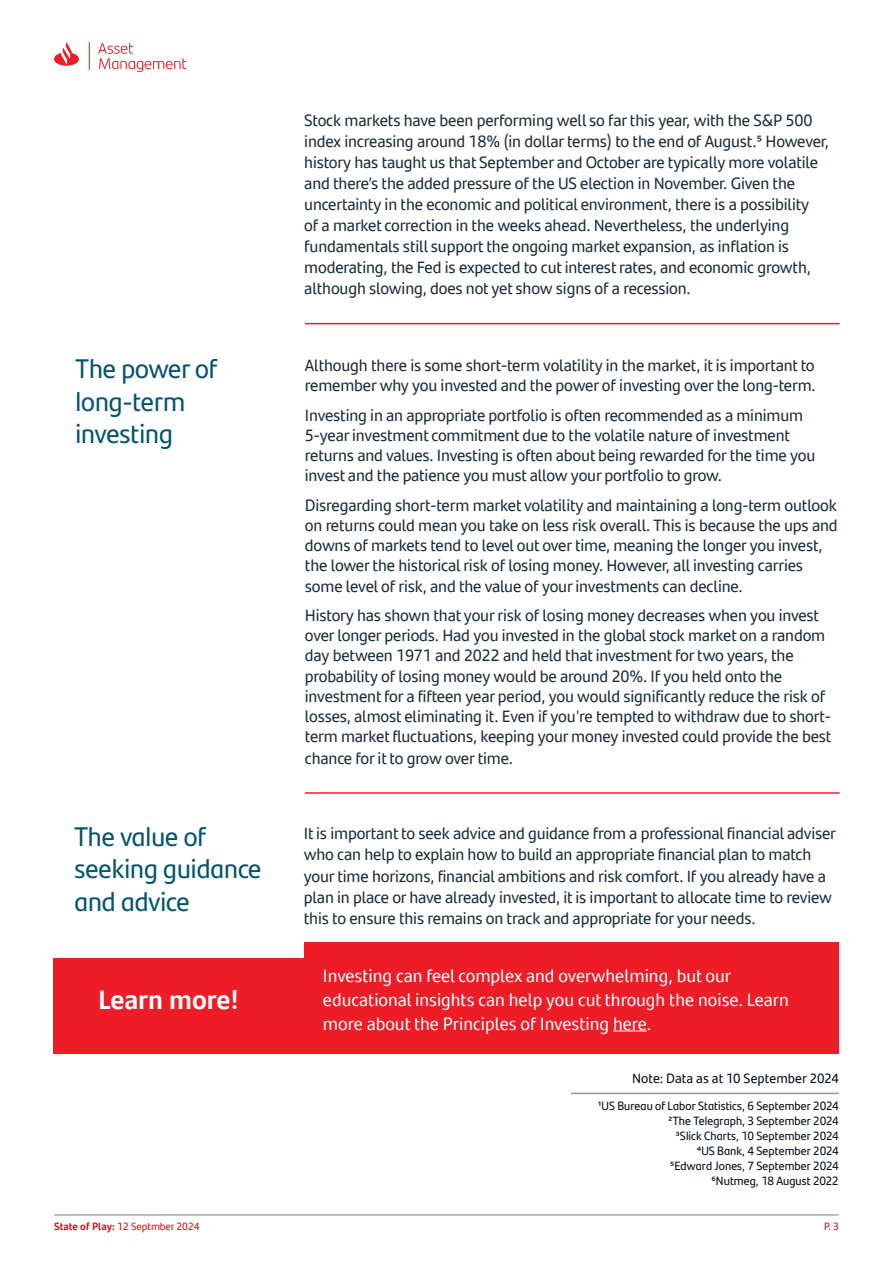
<style>
.page{position:relative;width:893px;height:1263px;background:#fff}
.page>*{position:absolute;margin:0;border:0;box-sizing:border-box;transform-origin:0 0}
.t1{font:27px/32.4px "Santander Headline";color:#005471}
.t2{font:700 27px "Santander Text";color:#fff}
.t3{font:18px/24px "Santander Text";color:#fff}
.t4{font:16.5px/20.2px "Santander Text";letter-spacing:-.01em;color:#172938}
.t5{font:13.5px "Santander Text";color:#000715}
.t6{font:12px "Santander Headline";letter-spacing:.005em;color:#000715}
.t7{font:10.5px "Santander Text";color:#ec0000}
.t8{font:10.5px "Santander Headline";color:#ec0000}
.s1{font-weight:700}
</style>
<div class="page">
<hr style="left:54px;top:1215px;width:785px;height:1px;background:#727f8a">
<svg style="left:54px;top:42px;width:132px;height:30px"></svg>
<hr style="left:305px;top:792px;width:535px;height:2px;background:#ee1c27">
<hr style="left:305px;top:323px;width:535px;height:1px;background:#ee1c27">
<hr style="left:571px;top:1093px;width:268px;height:1px;background:#939598">
<div style="left:53px;top:942px;width:786px;height:112px;background:#ee1c27"></div>
<div style="left:48px;top:923px;width:255px;height:34px;background:#fff"></div>
<hr style="left:613px;top:1030px;width:34px;height:1px;background:#fff">
<p class="t4" style="left:304px;top:109px;width:526px;line-height:21px">Stock markets have been performing well so far this year, with the S&amp;P 500 index increasing around 18% (in dollar terms) to the end of August.5 However, history has taught us that September and October are typically more volatile and there’s the added pressure of the US election in November. Given the uncertainty in the economic and political environment, there is a possibility<br>of a market correction in the weeks ahead. Nevertheless, the underlying fundamentals still support the ongoing market expansion, as inflation is moderating, the Fed is expected to cut interest rates, and economic growth, although slowing, does not yet show signs of a recession.</p>
<p class="t1" style="left:75px;top:351px;width:143px">The power of long-term investing</p>
<p class="t4" style="left:305px;top:354px;width:512px">Although there is some short-term volatility in the market, it is important to remember why you invested and the power of investing over the long-term.</p>
<p class="t4" style="left:305px;top:404px;width:512px">Investing in an appropriate portfolio is often recommended as a minimum 5-year investment commitment due to the volatile nature of investment returns and values. Investing is often about being rewarded for the time you invest and the patience you must allow your portfolio to grow.</p>
<p class="t4" style="left:305px;top:494px;width:534px">Disregarding short-term market volatility and maintaining a long-term outlook on returns could mean you take on less risk overall. This is because the ups and downs of markets tend to level out over time, meaning the longer you invest, the lower the historical risk of losing money. However, all investing carries some level of risk, and the value of your investments can decline.</p>
<p class="t4" style="left:305px;top:604px;width:528px">History has shown that your risk of losing money decreases when you invest over longer periods. Had you invested in the global stock market on a random day between 1971 and 2022 and held that investment for two years, the probability of losing money would be around 20%. If you held onto the investment for a fifteen year period, you would significantly reduce the risk of losses, almost eliminating it. Even if you're tempted to withdraw due to short&shy;term market fluctuations, keeping your money invested could provide the best chance for it to grow over time.</p>
<p class="t1" style="left:74px;top:819px;width:189px">The value of seeking guidance and advice</p>
<p class="t2" style="left:98px;top:978px;width:142px">Learn more!</p>
<p class="t4" style="left:304px;top:821px;width:534px;line-height:21.3px">It is important to seek advice and guidance from a professional financial adviser who can help to explain how to build an appropriate financial plan to match your time horizons, financial ambitions and risk comfort. If you already have a plan in place or have already invested, it is important to allocate time to review this to ensure this remains on track and appropriate for your needs.</p>
<p class="t3" style="left:323px;top:962px;width:467px">Investing can feel complex and overwhelming, but our educational insights can help you cut through the noise. Learn more about the Principles of Investing here.</p>
<p class="t5" style="left:632px;top:1068px;width:208px">Note: Data as at 10 September 2024</p>
<p class="t6" style="left:598px;top:1096px;width:242px">1US Bureau of Labor Statistics, 6 September 2024</p>
<p class="t6" style="left:669px;top:1111px;width:172px">2The Telegraph, 3 September 2024</p>
<p class="t6" style="left:676px;top:1126px;width:164px">3Slick Charts, 10 September 2024</p>
<p class="t6" style="left:697px;top:1141px;width:143px">4US Bank, 4 September 2024</p>
<p class="t6" style="left:670px;top:1156px;width:170px">5Edward Jones, 7 September 2024</p>
<p class="t6" style="left:711px;top:1171px;width:129px">6Nutmeg, 18 August 2022</p>
<p class="t7" style="left:54px;top:1218px;width:147px"><span class="s1">State of Play:</span> 12 Septmber 2024</p>
<p class="t8" style="left:824px;top:1218px;width:16px">P. 3</p>
</div>
